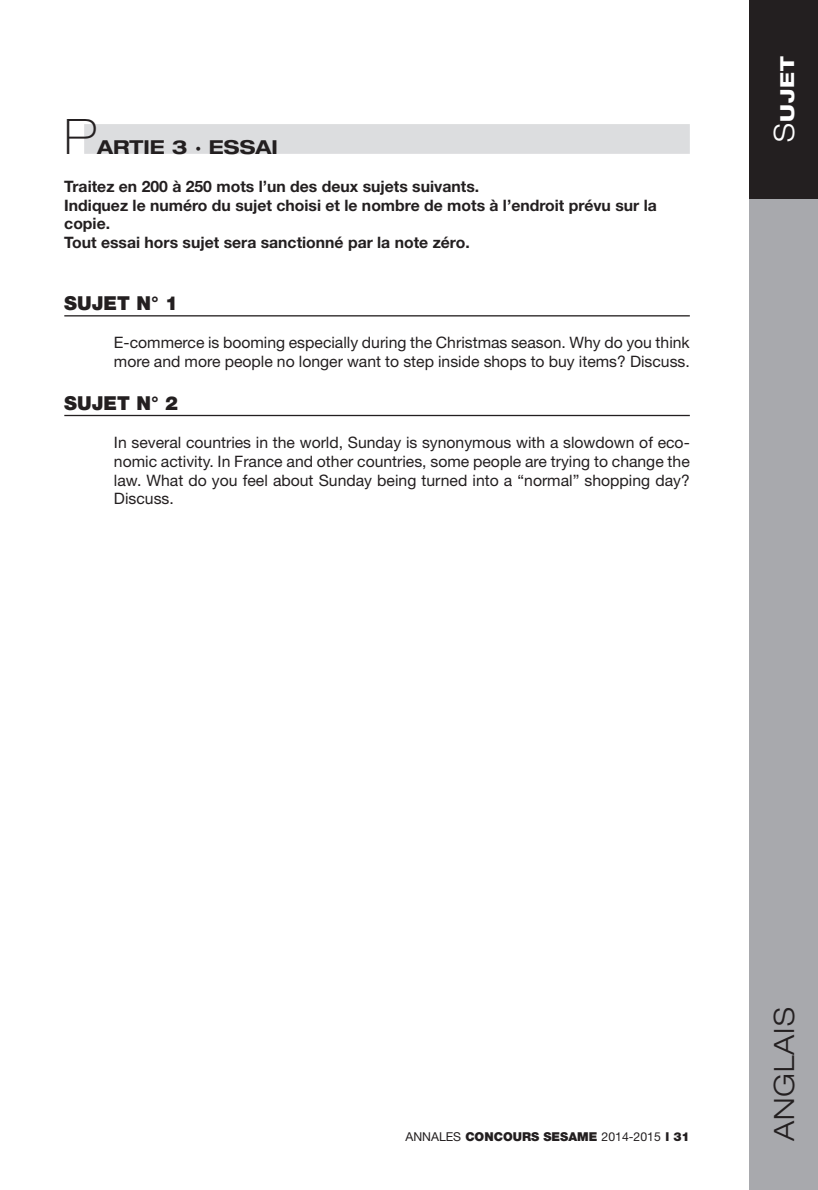
<style>
.page{position:relative;width:818px;height:1190px;background:#fff}
.page>*{position:absolute;margin:0;border:0;box-sizing:border-box;transform-origin:0 0}
.t1{font:100 expanded 49px "Helvetica Neue LT Std";color:#231f20}
.t2{font:300 expanded 28px "Helvetica Neue LT Std";letter-spacing:.03em;color:#231f20}
.t3{font:900 19.25px "Helvetica Neue LT Std";color:#231f20}
.t4{font:700 expanded 19.25px "Helvetica Neue LT Std";color:#231f20}
.t5{font:800 expanded 19.25px "Helvetica Neue LT Std";color:#fff}
.t6{font:15.75px/18.9px "Helvetica Neue LT Std";color:#231f20}
.t7{font:700 15.75px/18.9px "Helvetica Neue LT Std";color:#231f20}
.t8{font:900 12.25px "Helvetica Neue LT Std";color:#231f20}
.s1{font-weight:300;font-size:28px}
.s2{font-weight:400}
</style>
<div class="page">
<div style="left:749px;top:0;width:68px;height:1190px;background:#a8a9ad"></div>
<div style="left:749px;top:0;width:68px;height:198px;background:#231f20"></div>
<div style="left:84px;top:124px;width:605px;height:30px;background:#dcdddf"></div>
<hr style="left:64px;top:315px;width:625px;height:1px;background:#231f20">
<hr style="left:64px;top:415px;width:625px;height:1px;background:#231f20">
<h1 class="t1" style="left:64px;top:107px;width:34px">P</h1>
<p class="t4" style="left:97px;top:135px;width:182px">ARTIE 3 · ESSAI</p>
<p class="t7" style="left:64px;top:176px;width:594px">Traitez en 200 à 250 mots l’un des deux sujets suivants.<br>Indiquez le numéro du sujet choisi et le nombre de mots à l’endroit prévu sur la copie.<br>Tout essai hors sujet sera sanctionné par la note zéro.</p>
<p class="t3" style="left:64px;top:292px;width:115px">SUJET N° 1</p>
<p class="t6" style="left:114px;top:333px;width:577px">E-commerce is booming especially during the Christmas season. Why do you think more and more people no longer want to step inside shops to buy items? Discuss.</p>
<p class="t3" style="left:64px;top:391px;width:115px">SUJET N° 2</p>
<p class="t6" style="left:114px;top:432px;width:577px;text-align:justify">In several countries in the world, Sunday is synonymous with a slowdown of eco&shy;nomic activity. In France and other countries, some people are trying to change the law. What do you feel about Sunday being turned into a “normal” shopping day?<br>Discuss.</p>
<p class="t5" style="left:774px;top:142px;width:87px;rotate:-90deg"><span class="s1">S</span>UJET</p>
<p class="t8" style="left:405px;top:1129px;width:286px"><span class="s2">ANNALES</span> CONCOURS SESAME <span class="s2">2014-2015</span> l 31</p>
<h2 class="t2" style="left:767px;top:1141px;width:135px;rotate:-90deg">ANGLAIS</h2>
</div>
